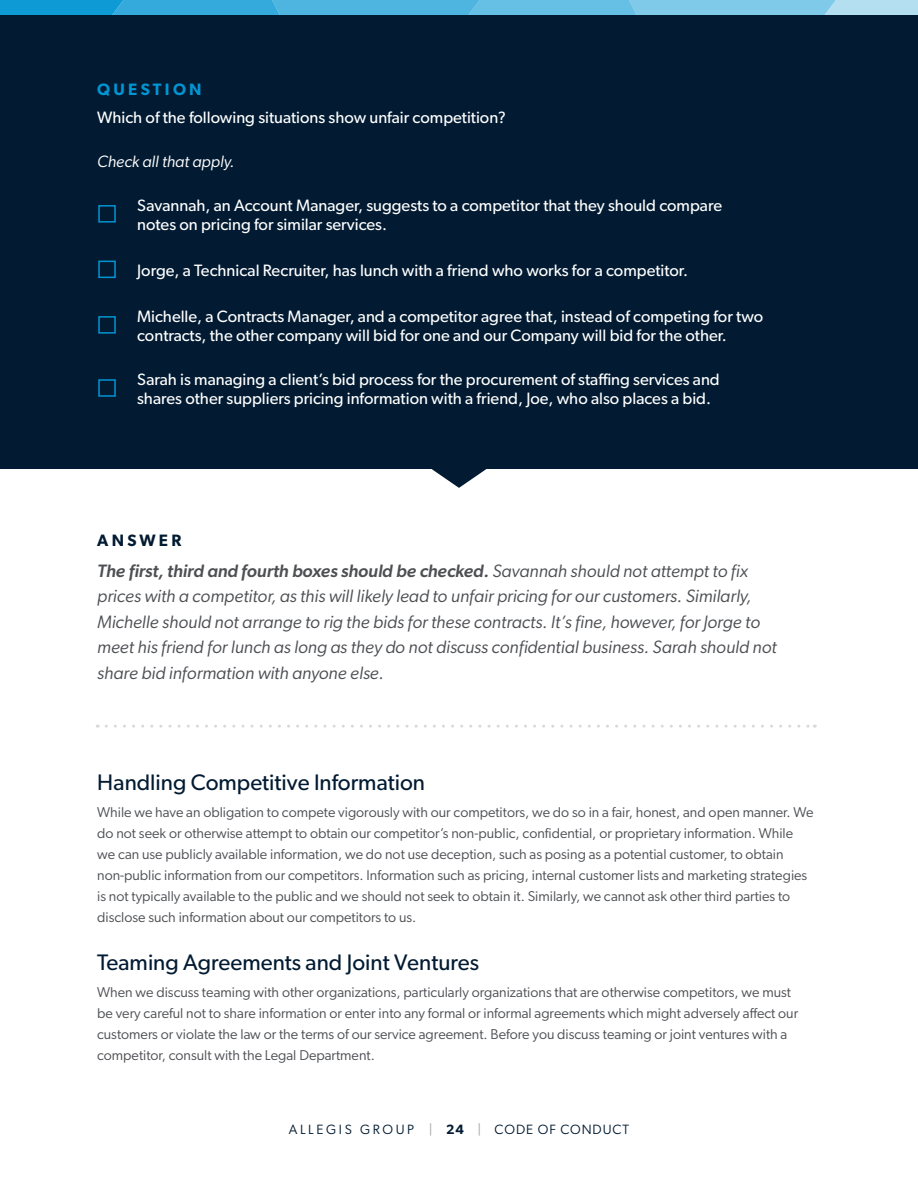
<style>
.page{position:relative;width:918px;height:1188px;background:#fff}
.page>*{position:absolute;margin:0;border:0;box-sizing:border-box;transform-origin:0 0}
.t1{font:22.5px "Gibson";color:#021b32}
.t2{font:italic 18px/25.5px "Gibson";color:#4d4f53}
.t3{font:16.5px/19.5px "Gibson";color:#fff}
.t4{font:italic 16.5px "Gibson";color:#fff}
.t5{font:600 16.5px "Gibson";letter-spacing:.2em;color:#0195d3}
.t6{font:600 16.5px "Gibson";letter-spacing:.2em;color:#021b32}
.t7{font:14.25px/21px "Gibson";color:#4d4f53}
.t8{font:13.5px "Gibson";letter-spacing:.13em;color:#021b32}
.s1{font-weight:500}
.s2{color:#a8aaad}
.s3{font-weight:600}
</style>
<div class="page">
<svg style="left:0;top:0;width:918px;height:16px;background:#53afd6"></svg>
<svg style="left:106px;top:725px;width:709px;height:3px"></svg>
<svg style="left:431px;top:469px;width:56px;height:19px"></svg>
<div style="left:0;top:16px;width:918px;height:453px;background:#021b32"></div>
<div style="left:98px;top:205px;width:18px;height:18px;border:2px solid #0195d3"></div>
<div style="left:98px;top:316px;width:18px;height:18px;border:2px solid #0195d3"></div>
<div style="left:98px;top:379px;width:18px;height:18px;border:2px solid #0195d3"></div>
<div style="left:98px;top:261px;width:18px;height:17px;border:2px solid #0195d3"></div>
<p class="t5" style="left:97px;top:80px;width:106px">QUESTION</p>
<p class="t3" style="left:97px;top:108px;width:410px">Which of the following situations show unfair competition?</p>
<p class="t4" style="left:97px;top:152px;width:139px">Check all that apply.</p>
<p class="t3" style="left:137px;top:195px;width:587px">Savannah, an Account Manager, suggests to a competitor that they should compare notes on pricing for similar services.</p>
<p class="t3" style="left:137px;top:260px;width:552px">Jorge, a Technical Recruiter, has lunch with a friend who works for a competitor.</p>
<p class="t3" style="left:137px;top:306px;width:628px">Michelle, a Contracts Manager, and a competitor agree that, instead of competing for two contracts, the other company will bid for one and our Company will bid for the other.</p>
<p class="t3" style="left:137px;top:369px;width:584px">Sarah is managing a client’s bid process for the procurement of staffing services and shares other suppliers pricing information with a friend, Joe, who also places a bid.</p>
<p class="t6" style="left:97px;top:530px;width:86px">ANSWER</p>
<p class="t2" style="left:97px;top:558px;width:681px"><span class="s1">The first, third and fourth boxes should be checked.</span> Savannah should not attempt to fix prices with a competitor, as this will likely lead to unfair pricing for our customers. Similarly, Michelle should not arrange to rig the bids for these contracts. It’s fine, however, for Jorge to meet his friend for lunch as long as they do not discuss confidential business. Sarah should not share bid information with anyone else.</p>
<h1 class="t1" style="left:97px;top:769px;width:329px">Handling Competitive Information</h1>
<p class="t7" style="left:97px;top:801px;width:718px">While we have an obligation to compete vigorously with our competitors, we do so in a fair, honest, and open manner. We do not seek or otherwise attempt to obtain our competitor’s non-public, confidential, or proprietary information. While we can use publicly available information, we do not use deception, such as posing as a potential customer, to obtain non-public information from our competitors. Information such as pricing, internal customer lists and marketing strategies is not typically available to the public and we should not seek to obtain it. Similarly, we cannot ask other third parties to disclose such information about our competitors to us.</p>
<h1 class="t1" style="left:97px;top:949px;width:383px">Teaming Agreements and Joint Ventures</h1>
<p class="t7" style="left:97px;top:981px;width:703px">When we discuss teaming with other organizations, particularly organizations that are otherwise competitors, we must be very careful not to share information or enter into any formal or informal agreements which might adversely affect our customers or violate the law or the terms of our service agreement. Before you discuss teaming or joint ventures with a competitor, consult with the Legal Department.</p>
<p class="t8" style="left:289px;top:1121px;width:342px">ALLEGIS GROUP <span class="s2">|</span> <span class="s3">24</span> <span class="s2">|</span> CODE OF CONDUCT</p>
</div>
